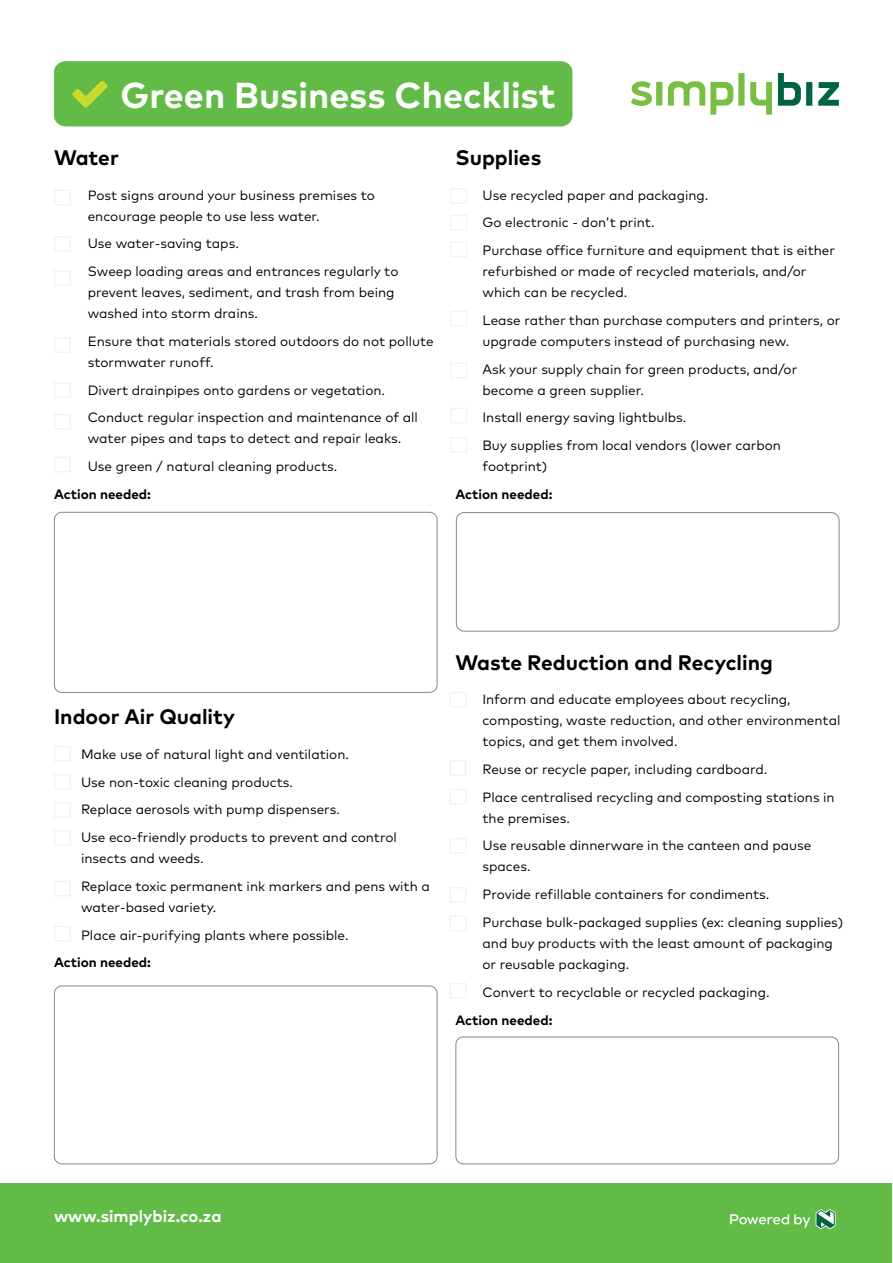
<style>
.page{position:relative;width:893px;height:1263px;background:#fff}
.page>*{position:absolute;margin:0;border:0;box-sizing:border-box;transform-origin:0 0}
.t1{font:700 36px "Mark Pro";color:#fff}
.t2{font:700 21px "Mark Pro";color:#000}
.t3{font:700 16.5px "Mark Pro";color:#fff}
.t4{font:13.5px/27.8px "Mark Pro";color:#000}
.t5{font:700 13.5px "Mark Pro";color:#000}
</style>
<div class="page">
<div style="left:54px;top:512px;width:383px;height:181px;border:1px solid #888787;border-radius:8px"></div>
<div style="left:456px;top:512px;width:383px;height:119px;border:1px solid #888787;border-radius:8px"></div>
<div style="left:455px;top:1036px;width:384px;height:128px;border:1px solid #888787;border-radius:8px"></div>
<div style="left:54px;top:61px;width:518px;height:65px;background:#62bb47;border-radius:11px"></div>
<div style="left:806px;top:82px;width:6px;height:24px;background:#006442"></div>
<svg style="left:818px;top:82px;width:21px;height:24px"></svg>
<svg style="left:778px;top:73px;width:23px;height:33px"></svg>
<svg style="left:631px;top:81px;width:21px;height:25px"></svg>
<div style="left:656px;top:82px;width:6px;height:24px;background:#78be43"></div>
<div style="left:738px;top:73px;width:7px;height:33px;background:#78be43"></div>
<svg style="left:750px;top:82px;width:22px;height:33px"></svg>
<svg style="left:668px;top:81px;width:65px;height:34px"></svg>
<div style="left:1px;top:1183px;width:891px;height:79px;background:#62bb46"></div>
<div style="left:54px;top:985px;width:383px;height:179px;border:1px solid #888787;border-radius:8px"></div>
<svg style="left:730px;top:1214px;width:80px;height:13px"></svg>
<svg style="left:816px;top:1209px;width:20px;height:20px"></svg>
<h1 class="t1" style="left:121px;top:68px;width:436px">Green Business Checklist</h1>
<h2 class="t2" style="left:54px;top:142px;width:66px">Water</h2>
<p class="t4" style="left:88px;top:183px;width:289px;line-height:21px">Post signs around your business premises to encourage people to use less water.</p>
<p class="t4" style="left:88px;top:229px;width:312px">Use water-saving taps.<br>Sweep loading areas and entrances regularly to</p>
<p class="t4" style="left:88px;top:281px;width:308px;line-height:21px">prevent leaves, sediment, and trash from being washed into storm drains.</p>
<p class="t4" style="left:88px;top:330px;width:348px;line-height:21px">Ensure that materials stored outdoors do not pollute stormwater runoff.</p>
<p class="t4" style="left:88px;top:375px;width:332px">Divert drainpipes onto gardens or vegetation.<br>Conduct regular inspection and maintenance of all</p>
<p class="t4" style="left:88px;top:424px;width:315px">water pipes and taps to detect and repair leaks.<br>Use green / natural cleaning products.</p>
<p class="t5" style="left:54px;top:484px;width:98px">Action needed:</p>
<h2 class="t2" style="left:455px;top:142px;width:87px">Supplies</h2>
<p class="t4" style="left:482px;top:180px;width:354px">Use recycled paper and packaging.<br>Go electronic - don’t print.<br>Purchase office furniture and equipment that is either</p>
<p class="t4" style="left:482px;top:260px;width:325px;line-height:21px">refurbished or made of recycled materials, and/or which can be recycled.</p>
<p class="t4" style="left:482px;top:309px;width:359px;line-height:21px">Lease rather than purchase computers and printers, or upgrade computers instead of purchasing new.</p>
<p class="t4" style="left:482px;top:357px;width:316px;line-height:21px">Ask your supply chain for green products, and/or become a green supplier.</p>
<p class="t4" style="left:482px;top:403px;width:300px">Install energy saving lightbulbs.<br>Buy supplies from local vendors (lower carbon</p>
<p class="t4" style="left:482px;top:451px;width:66px">footprint)</p>
<p class="t5" style="left:455px;top:484px;width:98px">Action needed:</p>
<h2 class="t2" style="left:54px;top:701px;width:182px">Indoor Air Quality</h2>
<p class="t4" style="left:81px;top:739px;width:317px">Make use of natural light and ventilation.<br>Use non-toxic cleaning products.<br>Replace aerosols with pump dispensers.<br>Use eco-friendly products to prevent and control</p>
<p class="t4" style="left:81px;top:843px;width:350px">insects and weeds.<br>Replace toxic permanent ink markers and pens with a</p>
<p class="t4" style="left:81px;top:892px;width:269px">water-based variety.<br>Place air-purifying plants where possible.</p>
<p class="t5" style="left:54px;top:952px;width:98px">Action needed:</p>
<h2 class="t2" style="left:455px;top:646px;width:319px">Waste Reduction and Recycling</h2>
<p class="t4" style="left:482px;top:688px;width:359px;line-height:21px">Inform and educate employees about recycling, composting, waste reduction, and other environmental topics, and get them involved.</p>
<p class="t4" style="left:482px;top:754px;width:354px">Reuse or recycle paper, including cardboard.<br>Place centralised recycling and composting stations in</p>
<p class="t4" style="left:482px;top:803px;width:330px">the premises.<br>Use reusable dinnerware in the canteen and pause</p>
<p class="t4" style="left:482px;top:852px;width:362px">spaces.<br>Provide refillable containers for condiments.<br>Purchase bulk-packaged supplies (ex: cleaning supplies)</p>
<p class="t4" style="left:482px;top:932px;width:352px;line-height:21px">and buy products with the least amount of packaging or reusable packaging.</p>
<p class="t4" style="left:482px;top:977px;width:289px">Convert to recyclable or recycled packaging.</p>
<p class="t5" style="left:455px;top:1009px;width:98px">Action needed:</p>
<p class="t3" style="left:54px;top:1204px;width:169px">www.simplybiz.co.za</p>
</div>
